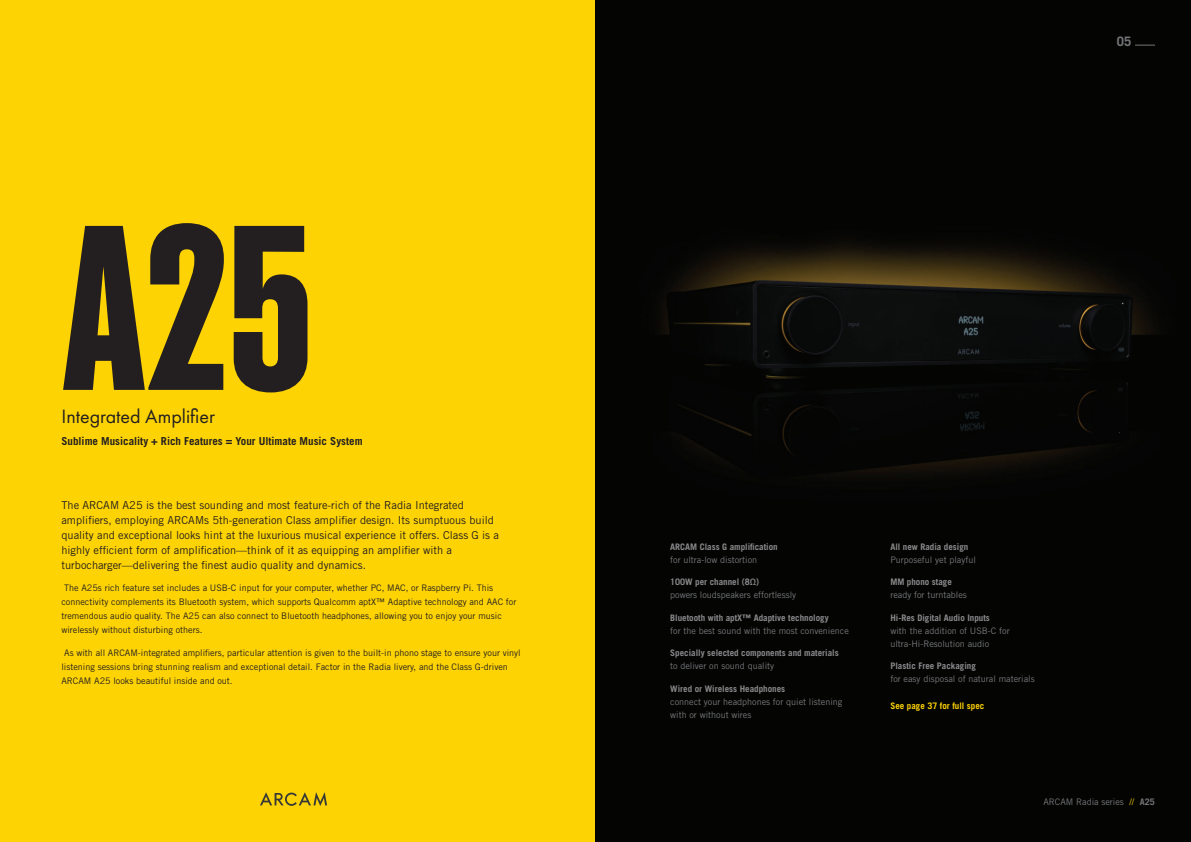
<style>
.page{position:relative;width:1191px;height:842px;background:#fff}
.page>*{position:absolute;margin:0;border:0;box-sizing:border-box;transform-origin:0 0}
.t1{font:500 234.3px "Recent Grotesk";color:#231f20}
.t2{font:20px "Futura PT";color:#231f20}
.t3{font:700 13px "Trade Gothic LT Std";color:#757679}
.t4{font:11px/15px "Trade Gothic LT Std";color:#231f20}
.t5{font:700 11px "Trade Gothic LT Std";color:#231f20}
.t6{font:9px/14px "Trade Gothic LT Std";color:#231f20}
.t7{font:9px/13px "Trade Gothic LT Std";color:#757679}
.t8{font:700 9px "Trade Gothic LT Std";color:#8b8a8d}
.t9{font:700 9px "Trade Gothic LT Std";color:#fed304}
.s1{color:#fed304}
.s2{font-weight:700}
</style>
<div class="page">
<div style="left:0;top:0;width:595px;height:842px;background:#fed304"></div>
<img style="left:595px;top:0;width:596px;height:842px">
<svg style="left:1135px;top:45px;width:20px;height:1px"></svg>
<svg style="left:260px;top:792px;width:67px;height:14px"></svg>
<h1 class="t1" style="left:61px;top:183px;width:253px">A25</h1>
<h2 class="t2" style="left:61px;top:405px;width:155px">Integrated Amplifier</h2>
<p class="t5" style="left:61px;top:434px;width:303px">Sublime Musicality + Rich Features = Your Ultimate Music System</p>
<p class="t4" style="left:61px;top:497px;width:439px">The ARCAM A25 is the best sounding and most feature-rich of the Radia Integrated amplifiers, employing ARCAMs 5th-generation Class amplifier design. Its sumptuous build quality and exceptional looks hint at the luxurious musical experience it offers. Class G is a highly efficient form of amplification—think of it as equipping an amplifier with a turbocharger—delivering the finest audio quality and dynamics.</p>
<p class="t6" style="left:61px;top:581px;width:456px;text-indent:3px">The A25s rich feature set includes a USB-C input for your computer, whether PC, MAC, or Raspberry Pi. This connectivity complements its Bluetooth system, which supports Qualcomm aptX™ Adaptive technology and AAC for tremendous audio quality. The A25 can also connect to Bluetooth headphones, allowing you to enjoy your music wirelessly without disturbing others.</p>
<p class="t6" style="left:61px;top:645px;width:461px;text-indent:3px">As with all ARCAM-integrated amplifiers, particular attention is given to the built-in phono stage to ensure your vinyl listening sessions bring stunning realism and exceptional detail. Factor in the Radia livery, and the Class G-driven<br>ARCAM A25 looks beautiful inside and out.</p>
<h3 class="t3" style="left:1116px;top:34px;width:16px">05</h3>
<p class="t8" style="left:670px;top:541px;width:109px">ARCAM Class G amplification</p>
<p class="t7" style="left:670px;top:553px;width:88px">for ultra-low distortion</p>
<p class="t8" style="left:670px;top:577px;width:90px">100W per channel (8Ω)</p>
<p class="t7" style="left:670px;top:588px;width:127px">powers loudspeakers effortlessly</p>
<p class="t8" style="left:670px;top:612px;width:160px">Bluetooth with aptX™ Adaptive technology</p>
<p class="t7" style="left:670px;top:624px;width:180px">for the best sound with the most convenience</p>
<p class="t8" style="left:670px;top:648px;width:170px">Specially selected components and materials</p>
<p class="t7" style="left:670px;top:660px;width:105px">to deliver on sound quality</p>
<p class="t8" style="left:670px;top:683px;width:116px">Wired or Wireless Headphones</p>
<p class="t7" style="left:670px;top:695px;width:174px">connect your headphones for quiet listening with or without wires</p>
<p class="t8" style="left:890px;top:541px;width:80px">All new Radia design</p>
<p class="t7" style="left:890px;top:553px;width:87px">Purposeful yet playful</p>
<p class="t8" style="left:890px;top:577px;width:63px">MM phono stage</p>
<p class="t7" style="left:890px;top:588px;width:78px">ready for turntables</p>
<p class="t8" style="left:890px;top:612px;width:101px">Hi-Res Digital Audio Inputs</p>
<p class="t7" style="left:890px;top:624px;width:121px">with the addition of USB-C for ultra-Hi-Resolution audio</p>
<p class="t8" style="left:890px;top:661px;width:87px">Plastic Free Packaging</p>
<p class="t7" style="left:890px;top:673px;width:146px">for easy disposal of natural materials</p>
<p class="t9" style="left:890px;top:700px;width:96px">See page 37 for full spec</p>
<p class="t7" style="left:1043px;top:795px;width:113px">ARCAM Radia series <span class="s1">//</span> <span class="s2">A25</span></p>
</div>
